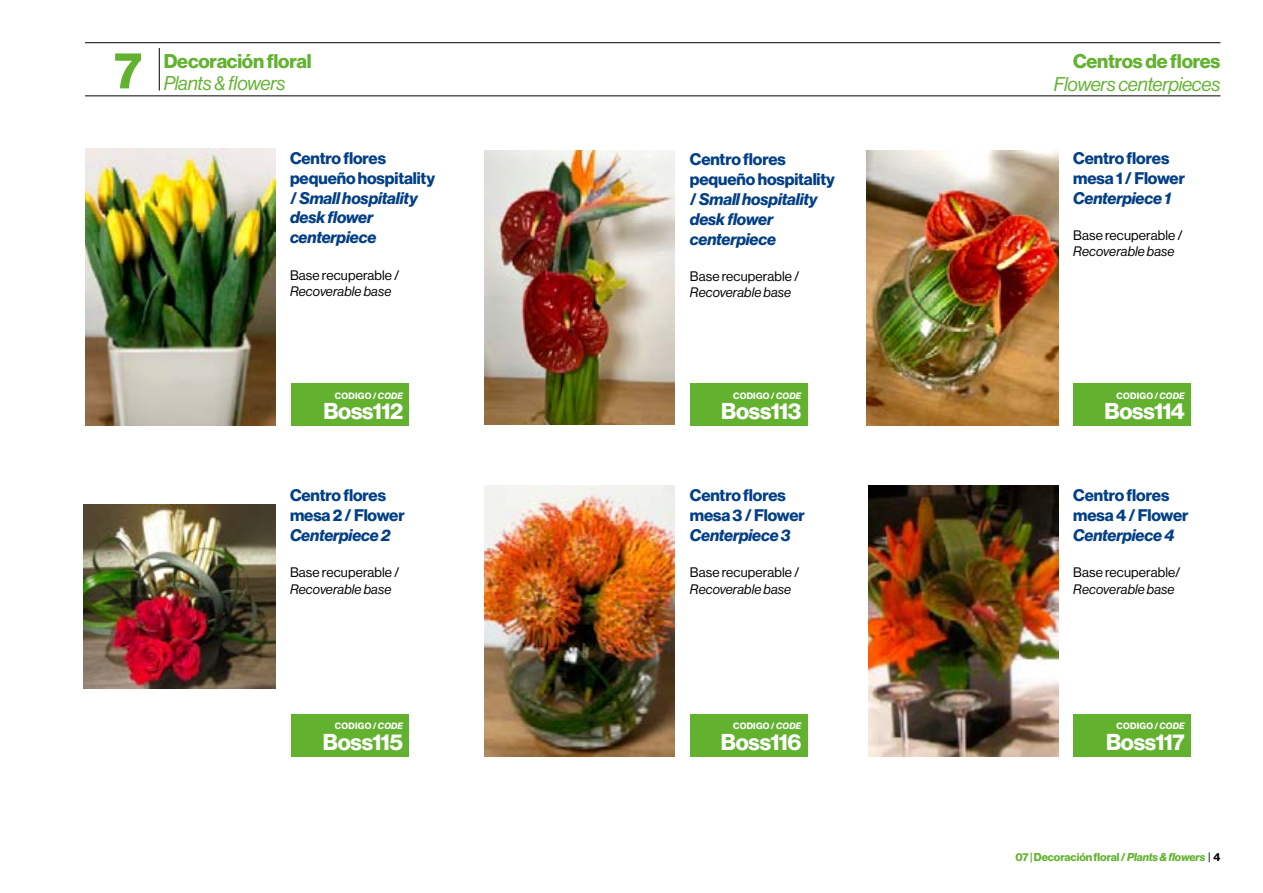
<style>
.page{position:relative;width:1263px;height:893px;background:#fff}
.page>*{position:absolute;margin:0;border:0;box-sizing:border-box;transform-origin:0 0}
.t1{font:700 51px "Neue Haas Grotesk Display";color:#62b22f}
.t2{font:700 22.5px "Neue Haas Grotesk Display";letter-spacing:-.015em;color:#fff}
.t3{font:italic 19.5px "Neue Haas Grotesk Display";letter-spacing:-.015em;color:#62b22f}
.t4{font:700 19.5px "Neue Haas Grotesk Display";letter-spacing:-.01em;color:#62b22f}
.t5{font:700 16.5px/19.8px "Neue Haas Grotesk Display";letter-spacing:-.005em;color:#033f86}
.t6{font:16.5px/19.8px "N Haas Grotesk DS Pro 76 Bd It";letter-spacing:-.005em;color:#033f86}
.t7{font:13.5px "Neue Haas Grotesk Display";letter-spacing:.01em;color:#000}
.t8{font:italic 13.5px "Neue Haas Grotesk Display";letter-spacing:.005em;color:#000}
.t9{font:700 11.25px "Neue Haas Grotesk Display";letter-spacing:-.005em;color:#62b22f}
.t10{font:700 9px "Neue Haas Grotesk Display";letter-spacing:.03em;color:#fff}
.s1{font-family:"Neue Haas Grotesk Display";font-weight:700}
.s2{font-family:"N Haas Grotesk DS Pro 76 Bd It";font-weight:400}
.s3{font-weight:400;color:#000}
.s4{color:#000}
</style>
<div class="page">
<img style="left:484px;top:150px;width:190px;height:274px">
<img style="left:867px;top:150px;width:191px;height:276px">
<img style="left:86px;top:149px;width:189px;height:276px">
<img style="left:84px;top:505px;width:191px;height:184px">
<img style="left:484px;top:486px;width:190px;height:270px">
<img style="left:868px;top:486px;width:190px;height:270px">
<hr style="left:85px;top:96px;width:1135px;height:1px;background:#000">
<hr style="left:159px;top:48px;width:1px;height:43px;background:#000">
<hr style="left:85px;top:42px;width:1135px;height:1px;background:#000">
<div style="left:292px;top:383px;width:117px;height:43px;background:#62b22f"></div>
<div style="left:292px;top:714px;width:117px;height:42px;background:#62b22f"></div>
<div style="left:690px;top:383px;width:117px;height:43px;background:#62b22f"></div>
<div style="left:690px;top:714px;width:117px;height:42px;background:#62b22f"></div>
<div style="left:1073px;top:383px;width:118px;height:43px;background:#62b22f"></div>
<div style="left:1073px;top:714px;width:118px;height:42px;background:#62b22f"></div>
<h1 class="t1" style="left:114px;top:41px;width:29px">7</h1>
<p class="t4" style="left:164px;top:49px;width:149px">Decoración floral</p>
<p class="t3" style="left:164px;top:72px;width:123px">Plants &amp; flowers</p>
<p class="t5" style="left:290px;top:149px;width:147px">Centro flores pequeño hospitality</p>
<p class="t6" style="left:290px;top:188px;width:129px"><span class="s1">/</span> Small hospitality desk flower centerpiece</p>
<p class="t7" style="left:290px;top:267px;width:111px">Base recuperable /</p>
<p class="t8" style="left:290px;top:284px;width:103px">Recoverable base</p>
<p class="t10" style="left:335px;top:390px;width:70px">CODIGO / <span class="s2">CODE</span></p>
<h2 class="t2" style="left:323px;top:398px;width:81px">Boss112</h2>
<p class="t5" style="left:290px;top:486px;width:116px">Centro flores mesa 2 / Flower</p>
<p class="t6" style="left:290px;top:525px;width:102px">Centerpiece 2</p>
<p class="t7" style="left:290px;top:565px;width:111px">Base recuperable /</p>
<p class="t8" style="left:290px;top:581px;width:103px">Recoverable base</p>
<p class="t10" style="left:335px;top:721px;width:70px">CODIGO / <span class="s2">CODE</span></p>
<h2 class="t2" style="left:323px;top:729px;width:82px">Boss115</h2>
<p class="t4" style="left:1073px;top:50px;width:149px">Centros de flores</p>
<p class="t3" style="left:1054px;top:73px;width:168px">Flowers centerpieces</p>
<p class="t5" style="left:690px;top:150px;width:147px">Centro flores pequeño hospitality</p>
<p class="t6" style="left:690px;top:190px;width:129px"><span class="s1">/</span> Small hospitality desk flower centerpiece</p>
<p class="t7" style="left:690px;top:269px;width:111px">Base recuperable /</p>
<p class="t8" style="left:690px;top:285px;width:103px">Recoverable base</p>
<p class="t5" style="left:1073px;top:149px;width:113px">Centro flores mesa 1 / Flower</p>
<p class="t6" style="left:1073px;top:188px;width:99px">Centerpiece 1</p>
<p class="t7" style="left:1073px;top:228px;width:111px">Base recuperable /</p>
<p class="t8" style="left:1073px;top:244px;width:103px">Recoverable base</p>
<p class="t10" style="left:733px;top:390px;width:70px">CODIGO / <span class="s2">CODE</span></p>
<p class="t10" style="left:1116px;top:390px;width:70px">CODIGO / <span class="s2">CODE</span></p>
<h2 class="t2" style="left:721px;top:398px;width:82px">Boss113</h2>
<h2 class="t2" style="left:1104px;top:398px;width:82px">Boss114</h2>
<p class="t5" style="left:690px;top:486px;width:116px">Centro flores mesa 3 / Flower</p>
<p class="t6" style="left:690px;top:525px;width:102px">Centerpiece 3</p>
<p class="t7" style="left:690px;top:565px;width:111px">Base recuperable /</p>
<p class="t8" style="left:690px;top:581px;width:103px">Recoverable base</p>
<p class="t5" style="left:1073px;top:486px;width:117px">Centro flores mesa 4 / Flower</p>
<p class="t6" style="left:1073px;top:525px;width:103px">Centerpiece 4</p>
<p class="t7" style="left:1073px;top:565px;width:109px">Base recuperable/</p>
<p class="t8" style="left:1073px;top:581px;width:103px">Recoverable base</p>
<p class="t10" style="left:733px;top:721px;width:70px">CODIGO / <span class="s2">CODE</span></p>
<p class="t10" style="left:1116px;top:721px;width:70px">CODIGO / <span class="s2">CODE</span></p>
<h2 class="t2" style="left:721px;top:729px;width:82px">Boss116</h2>
<h2 class="t2" style="left:1106px;top:729px;width:80px">Boss117</h2>
<p class="t9" style="left:1015px;top:850px;width:206px">07 | Decoración floral / <span class="s2">Plants &amp; flowers</span> <span class="s3">|</span> <span class="s4">4</span></p>
</div>
